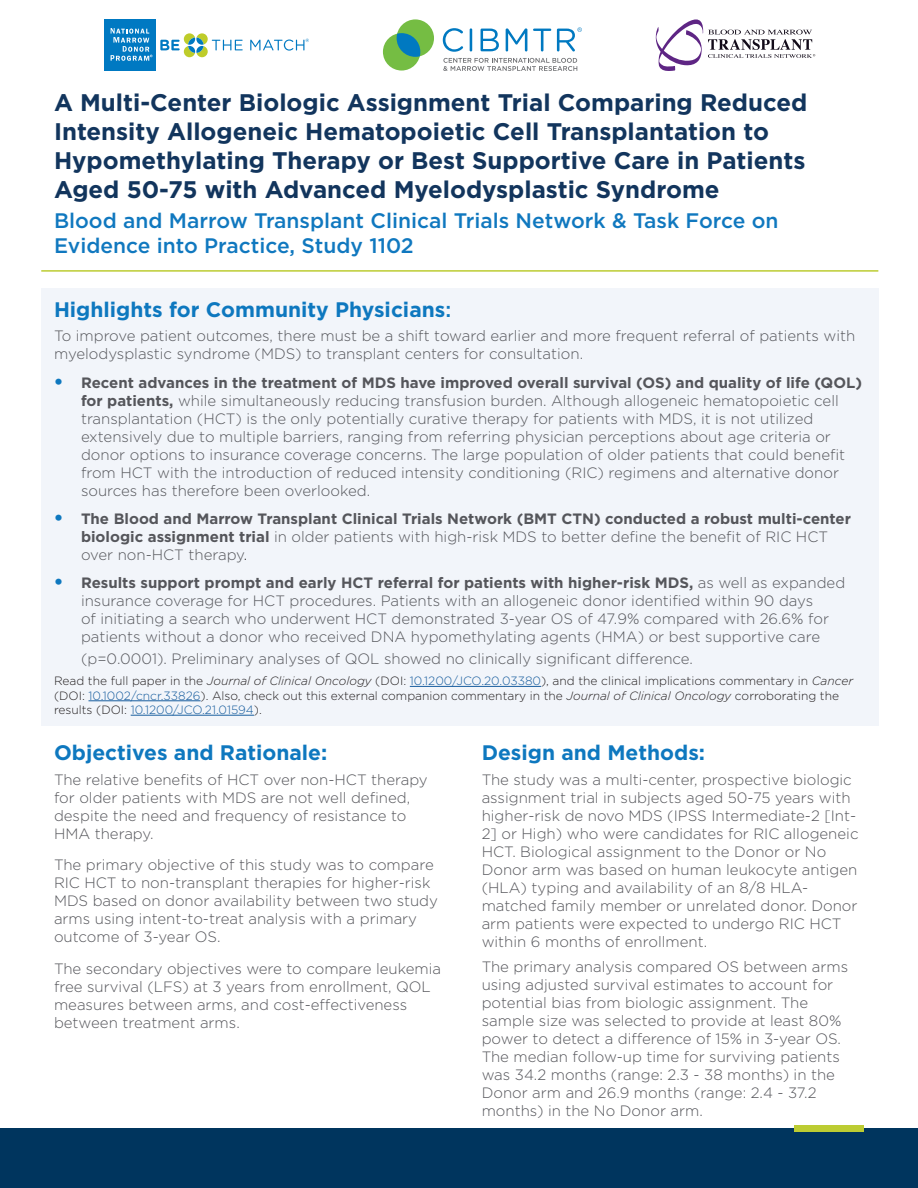
<style>
.page{position:relative;width:918px;height:1188px;background:#fff}
.page>*{position:absolute;margin:0;border:0;box-sizing:border-box;transform-origin:0 0}
.t1{font:700 24px/28.8px "Gotham";color:#12355d}
.t2{font:500 21px/25.2px "Gotham";color:#1078bf}
.t3{font:700 21px "Gotham";color:#0e78bf}
.t4{font:300 15px/18px "Gotham";color:#55565b}
.t5{font:700 15px/18px "Gotham";color:#55565b}
.t6{font:300 12px/14.4px "Gotham";color:#231f20}
.s1{font-weight:500}
.s2{font-weight:900;font-size:18px;color:#0e78bf}
.s3{font-weight:700}
.s4{font-weight:300}
.s5{font-weight:300;color:#231f20}
.s6{font-style:italic}
.s7{color:#175d9e}
</style>
<div class="page">
<div style="left:41px;top:289px;width:837px;height:437px;background:#f2f5fa"></div>
<hr style="left:410px;top:686px;width:131px;height:1px;background:#175d9e">
<hr style="left:89px;top:700px;width:112px;height:1px;background:#175d9e">
<hr style="left:131px;top:715px;width:123px;height:1px;background:#175d9e">
<div style="left:0;top:1129px;width:918px;height:59px;background:#00355e"></div>
<hr style="left:41px;top:270px;width:837px;height:2px;background:#bccc32">
<div style="left:104px;top:19px;width:52px;height:52px;background:#0079c2"></div>
<svg style="left:111px;top:28px;width:41px;height:33px"></svg>
<svg style="left:160px;top:33px;width:83px;height:24px"></svg>
<svg style="left:250px;top:39px;width:59px;height:12px"></svg>
<svg style="left:443px;top:28px;width:20px;height:24px"></svg>
<hr style="left:470px;top:28px;width:2px;height:24px;background:#0079c1">
<svg style="left:481px;top:29px;width:18px;height:22px"></svg>
<svg style="left:506px;top:28px;width:21px;height:24px"></svg>
<svg style="left:533px;top:29px;width:18px;height:23px"></svg>
<svg style="left:557px;top:27px;width:25px;height:25px"></svg>
<svg style="left:443px;top:58px;width:134px;height:13px"></svg>
<div style="left:383px;top:33px;width:37px;height:38px;background:#75bd43;border-radius:50%"></div>
<div style="left:397px;top:19px;width:37px;height:38px;background:#75bd43;border-radius:50%"></div>
<svg style="left:397px;top:33px;width:23px;height:24px"></svg>
<svg style="left:656px;top:19px;width:159px;height:52px"></svg>
<div style="left:794px;top:1125px;width:70px;height:7px;background:#bccc32"></div>
<p class="t1" style="left:54px;top:88px;width:755px">A Multi-Center Biologic Assignment Trial Comparing Reduced Intensity Allogeneic Hematopoietic Cell Transplantation to Hypomethylating Therapy or Best Supportive Care in Patients Aged 50-75 with Advanced Myelodysplastic Syndrome</p>
<p class="t2" style="left:54px;top:207px;width:726px">Blood and Marrow Transplant Clinical Trials Network &amp; Task Force on<br>Evidence into Practice, Study 1102</p>
<p class="t3" style="left:54px;top:295px;width:399px">Highlights for Community Physicians<span class="s1">:</span></p>
<p class="t4" style="left:54px;top:327px;width:803px">To improve patient outcomes, there must be a shift toward earlier and more frequent referral of patients with myelodysplastic syndrome (MDS) to transplant centers for consultation.</p>
<p class="t4" style="left:81px;top:373px;width:783px;text-indent:-27px"><span class="s2">•</span> <span class="s3">Recent advances in the treatment of MDS have improved overall survival (OS) and quality of life (QOL) for patients,</span> while simultaneously reducing transfusion burden. Although allogeneic hematopoietic cell transplantation (HCT) is the only potentially curative therapy for patients with MDS, it is not utilized extensively due to multiple barriers, ranging from referring physician perceptions about age criteria or donor options to insurance coverage concerns. The large population of older patients that could benefit from HCT with the introduction of reduced intensity conditioning (RIC) regimens and alternative donor sources has therefore been overlooked.</p>
<p class="t5" style="left:81px;top:510px;width:772px;text-indent:-27px"><span class="s2">•</span> The Blood and Marrow Transplant Clinical Trials Network (BMT CTN) conducted a robust multi-center biologic assignment trial <span class="s4">in older patients with high-risk MDS to better define the benefit of RIC HCT over non-HCT therapy</span><span class="s5">.</span></p>
<p class="t4" style="left:81px;top:574px;width:766px;text-indent:-27px"><span class="s2">•</span> <span class="s3">Results support prompt and early HCT referral for patients with higher-risk MDS,</span> as well as expanded insurance coverage for HCT procedures. Patients with an allogeneic donor identified within 90 days<br>of initiating a search who underwent HCT demonstrated 3-year OS of 47.9% compared with 26.6% for patients without a donor who received DNA hypomethylating agents (HMA) or best supportive care</p>
<p class="t4" style="left:81px;top:649px;width:614px">(p=0.0001). Preliminary analyses of QOL showed no clinically significant difference.</p>
<p class="t6" style="left:54px;top:673px;width:801px">Read the full paper in the <span class="s6">Journal of Clinical Oncology</span> (DOI: <span class="s7">10.1200/JCO.20.03380</span>), and the clinical implications commentary in <span class="s6">Cancer </span>(DOI: <span class="s7">10.1002/cncr.33826</span>). Also, check out this external companion commentary in the <span class="s6">Journal of Clinical Oncology</span> corroborating the results (DOI: <span class="s7">10.1200/JCO.21.01594</span>).</p>
<p class="t3" style="left:54px;top:739px;width:275px">Objectives and Rationale:</p>
<p class="t4" style="left:54px;top:770px;width:375px">The relative benefits of HCT over non-HCT therapy for older patients with MDS are not well defined, despite the need and frequency of resistance to HMA therapy.</p>
<p class="t4" style="left:54px;top:856px;width:385px">The primary objective of this study was to compare RIC HCT to non-transplant therapies for higher-risk MDS based on donor availability between two study arms using intent-to-treat analysis with a primary outcome of 3-year OS.</p>
<p class="t4" style="left:54px;top:959px;width:389px">The secondary objectives were to compare leukemia free survival (LFS) at 3 years from enrollment, QOL measures between arms, and cost-effectiveness between treatment arms.</p>
<p class="t3" style="left:482px;top:739px;width:225px">Design and Methods:</p>
<p class="t4" style="left:482px;top:770px;width:378px">The study was a multi-center, prospective biologic assignment trial in subjects aged 50-75 years with higher-risk de novo MDS (IPSS Intermediate-2 [Int-2] or High) who were candidates for RIC allogeneic HCT. Biological assignment to the Donor or No Donor arm was based on human leukocyte antigen (HLA) typing and availability of an 8/8 HLA&shy;matched family member or unrelated donor. Donor arm patients were expected to undergo RIC HCT within 6 months of enrollment.</p>
<p class="t4" style="left:482px;top:957px;width:368px">The primary analysis compared OS between arms using adjusted survival estimates to account for potential bias from biologic assignment. The sample size was selected to provide at least 80% power to detect a difference of 15% in 3-year OS.<br>The median follow-up time for surviving patients was 34.2 months (range: 2.3 - 38 months) in the Donor arm and 26.9 months (range: 2.4 - 37.2 months) in the No Donor arm.</p>
</div>
